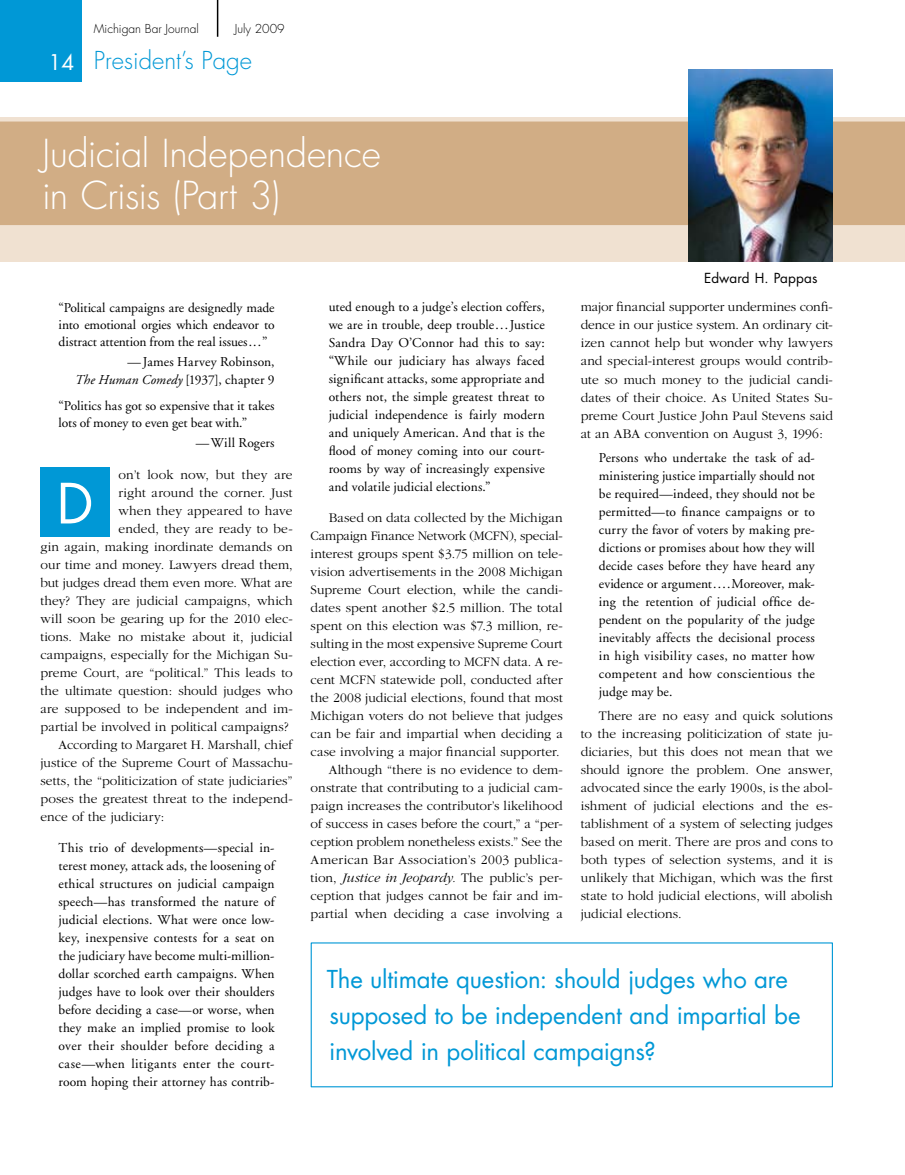
<style>
.page{position:relative;width:905px;height:1175px;background:#fff}
.page>*{position:absolute;margin:0;border:0;box-sizing:border-box;transform-origin:0 0}
.t1{font:54px "Futura";color:#fff}
.t2{font:300 37.5px/42px "Futura";letter-spacing:-.01em;color:#fff}
.t3{font:24px/36px "Futura";letter-spacing:-.01em;color:#0098d6}
.t4{font:300 24px "Futura";color:#0098d6}
.t5{font:300 13.5px/18px "Garamond";letter-spacing:.005em;color:#000;text-align:justify}
.t6{font:13.5px/18px "Adobe Garamond";letter-spacing:.01em;color:#000;text-align:justify}
.t7{font:13.5px "Futura";letter-spacing:.005em;color:#000}
.t8{font:300 12px "Futura";color:#000}
.s1{font-weight:400;font-size:21px;color:#fff}
.s2{font-style:italic}
</style>
<div class="page">
<div style="left:0;top:0;width:82px;height:82px;background:#0098d6"></div>
<hr style="left:217px;top:0;width:1px;height:37px;background:#000">
<div style="left:0;top:225px;width:904px;height:36px;background:#f0e1d1"></div>
<svg style="left:0;top:115px;width:904px;height:117px;background:#d4b38e"></svg>
<img style="left:688px;top:69px;width:144px;height:192px">
<div style="left:40px;top:468px;width:70px;height:69px;background:#0098d6"></div>
<div style="left:310px;top:942px;width:522px;height:145px;border:1px solid #0098d6"></div>
<p class="t8" style="left:94px;top:21px;width:106px">Michigan Bar Journal</p>
<p class="t8" style="left:235px;top:21px;width:51px">July 2009</p>
<h3 class="t4" style="left:49px;top:45px;width:205px"><span class="s1">14</span> President’s Page</h3>
<h2 class="t2" style="left:42px;top:132px;width:340px">Judicial Independence in Crisis (Part 3)</h2>
<p class="t7" style="left:704px;top:269px;width:115px">Edward H. Pappas</p>
<p class="t6" style="left:58px;top:299px;width:218px;line-height:17.2px">“Political campaigns are designedly made into emotional orgies which endeavor to distract attention from the real issues...”</p>
<p class="t6" style="left:75px;top:354px;width:201px;line-height:17.2px;text-align:right">—James Harvey Robinson,<br><span class="s2">The Human Comedy</span> [1937], chapter 9</p>
<p class="t6" style="left:58px;top:397px;width:217px;line-height:17.2px">“Politics has got so expensive that it takes lots of money to even get beat with.”</p>
<p class="t6" style="left:196px;top:434px;width:80px">—Will Rogers</p>
<p class="t5" style="left:118px;top:466px;width:176px">on’t look now, but they are</p>
<p class="t5" style="left:118px;top:484px;width:175px">right around the corner. Just</p>
<p class="t5" style="left:118px;top:502px;width:175px">when they appeared to have</p>
<p class="t5" style="left:118px;top:520px;width:176px">ended, they are ready to be-</p>
<p class="t5" style="left:40px;top:538px;width:253px">gin again, making inordinate demands on</p>
<p class="t5" style="left:40px;top:556px;width:254px">our time and money. Lawyers dread them,</p>
<p class="t5" style="left:40px;top:574px;width:253px">but judges dread them even more. What are</p>
<p class="t5" style="left:40px;top:592px;width:253px">they? They are judicial campaigns, which</p>
<p class="t5" style="left:40px;top:610px;width:254px">will soon be gearing up for the 2010 elec-</p>
<p class="t5" style="left:40px;top:628px;width:253px">tions. Make no mistake about it, judicial</p>
<p class="t5" style="left:40px;top:646px;width:254px">campaigns, especially for the Michigan Su-</p>
<p class="t5" style="left:40px;top:664px;width:254px">preme Court, are “political.” This leads to</p>
<p class="t5" style="left:40px;top:682px;width:253px">the ultimate question: should judges who</p>
<p class="t5" style="left:40px;top:700px;width:254px">are supposed to be independent and im-</p>
<p class="t5" style="left:40px;top:718px;width:249px">partial be involved in political campaigns?</p>
<p class="t5" style="left:58px;top:736px;width:236px">According to Margaret H. Marshall, chief</p>
<p class="t5" style="left:40px;top:754px;width:254px">justice of the Supreme Court of Massachu-</p>
<p class="t5" style="left:40px;top:772px;width:253px">setts, the “politicization of state judiciaries”</p>
<p class="t5" style="left:40px;top:790px;width:254px">poses the greatest threat to the independ-</p>
<p class="t5" style="left:40px;top:808px;width:125px">ence of the judiciary:</p>
<p class="t6" style="left:58px;top:839px;width:218px">This trio of developments—special in&shy;terest money, attack ads, the loosening of ethical structures on judicial campaign speech—has transformed the nature of judicial elections. What were once low&shy;key, inexpensive contests for a seat on the judiciary have become multi-million&shy;dollar scorched earth campaigns. When judges have to look over their shoulders before deciding a case—or worse, when they make an implied promise to look over their shoulder before deciding a case—when litigants enter the court&shy;room hoping their attorney has contrib-</p>
<h1 class="t1" style="left:57px;top:466px;width:38px">D</h1>
<p class="t6" style="left:328px;top:298px;width:218px">uted enough to a judge’s election coffers, we are in trouble, deep trouble...Justice Sandra Day O’Connor had this to say: “While our judiciary has always faced significant attacks, some appropriate and others not, the simple greatest threat to judicial independence is fairly modern and uniquely American. And that is the flood of money coming into our court&shy;rooms by way of increasingly expensive and volatile judicial elections.”</p>
<p class="t5" style="left:310px;top:509px;width:254px;text-align:right">Based on data collected by the Michigan Campaign Finance Network (MCFN), special&shy;interest groups spent $3.75 million on tele&shy;vision advertisements in the 2008 Michigan Supreme Court election, while the candi&shy;dates spent another $2.5 million. The total spent on this election was $7.3 million, re&shy;sulting in the most expensive Supreme Court election ever, according to MCFN data. A re&shy;cent MCFN statewide poll, conducted after the 2008 judicial elections, found that most Michigan voters do not believe that judges can be fair and impartial when deciding a case involving a major financial supporter.<br>Although “there is no evidence to dem&shy;onstrate that contributing to a judicial cam&shy;paign increases the contributor’s likelihood of success in cases before the court,” a “per&shy;ception problem nonetheless exists.” See the American Bar Association’s 2003 publica&shy;tion, <span class="s2">Justice in Jeopardy.</span> The public’s per&shy;ception that judges cannot be fair and im&shy;partial when deciding a case involving a</p>
<p class="t5" style="left:580px;top:298px;width:254px">major financial supporter undermines confi&shy;dence in our justice system. An ordinary cit&shy;izen cannot help but wonder why lawyers and special-interest groups would contrib&shy;ute so much money to the judicial candi&shy;dates of their choice. As United States Su&shy;preme Court Justice John Paul Stevens said at an ABA convention on August 3, 1996:</p>
<p class="t6" style="left:598px;top:448px;width:218px">Persons who undertake the task of ad&shy;ministering justice impartially should not be required—indeed, they should not be permitted—to finance campaigns or to curry the favor of voters by making pre&shy;dictions or promises about how they will decide cases before they have heard any evidence or argument....Moreover, mak&shy;ing the retention of judicial office de&shy;pendent on the popularity of the judge inevitably affects the decisional process in high visibility cases, no matter how competent and how conscientious the judge may be.</p>
<p class="t5" style="left:580px;top:706px;width:254px;text-indent:18px">There are no easy and quick solutions to the increasing politicization of state ju&shy;diciaries, but this does not mean that we should ignore the problem. One answer, advocated since the early 1900s, is the abol&shy;ishment of judicial elections and the es&shy;tablishment of a system of selecting judges based on merit. There are pros and cons to both types of selection systems, and it is unlikely that Michigan, which was the first state to hold judicial elections, will abolish judicial elections.</p>
<h3 class="t3" style="left:327px;top:961px;width:475px">The ultimate question: should judges who are supposed to be independent and impartial be involved in political campaigns?</h3>
</div>
